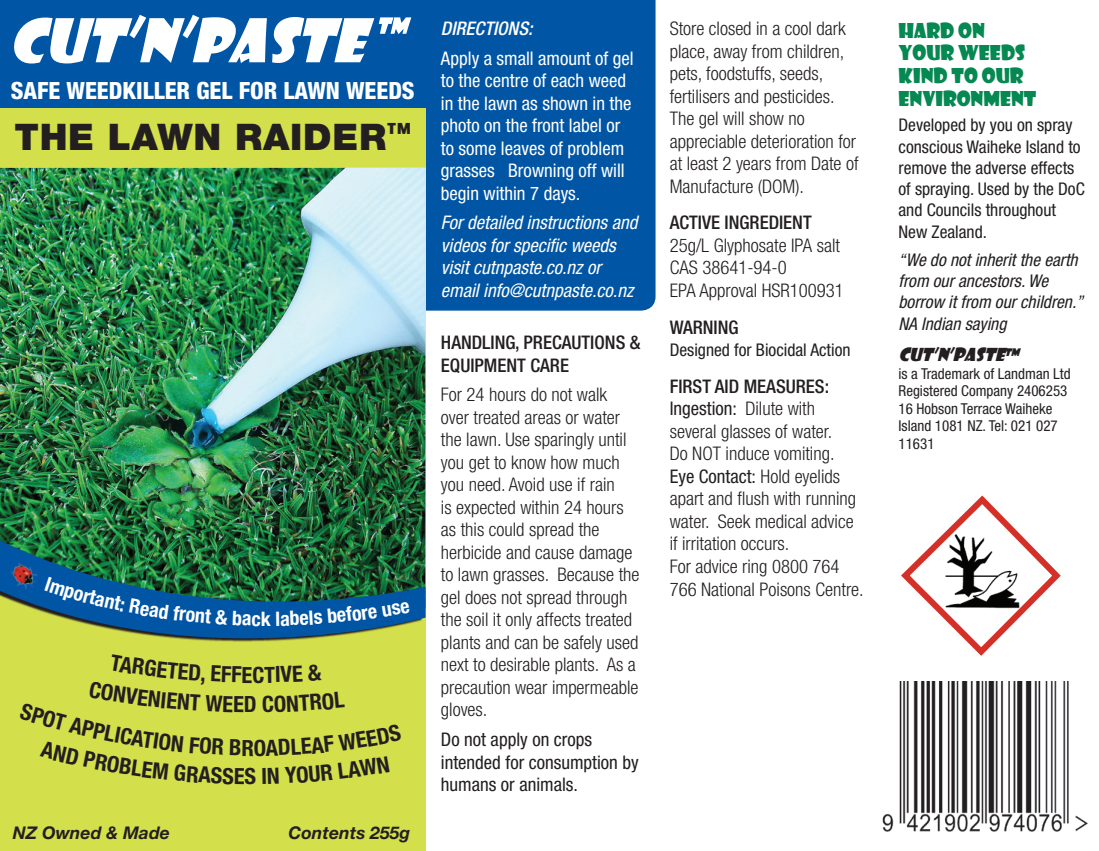
<style>
.page{position:relative;width:1099px;height:851px;background:#fff}
.page>*{position:absolute;margin:0;border:0;box-sizing:border-box;transform-origin:0 0}
.t1{font:900 36.75px "Helvetica Neue LT Std";letter-spacing:.02em;color:#231f20}
.t2{font:800 condensed 23.75px "Helvetica Neue LT Std";color:#fff}
.t3{font:700 condensed 22.5px "Helvetica Neue LT Std";color:#231f20}
.t4{font:20px/23px "Showcard Gothic";color:#058851}
.t5{font:700 condensed 20px "Helvetica Neue LT Std";color:#fff}
.t6{font:300 condensed 18.75px/22.5px "Helvetica Neue LT Std";color:#231f20}
.t7{font:condensed 18.75px/22.5px "Helvetica Neue LT Std";color:#fff}
.t8{font:italic condensed 18.75px/22.5px "Helvetica Neue LT Std";color:#fff}
.t9{font:500 condensed 18.75px/22.5px "Helvetica Neue LT Std";color:#231f20}
.t10{font:condensed 18.75px/22.5px "Helvetica Neue LT Std";color:#231f20}
.t11{font:italic 500 condensed 18.75px "Helvetica Neue LT Std";color:#fff}
.t12{font:condensed 17.5px/21.2px "Helvetica Neue LT Std";color:#231f20}
.t13{font:italic condensed 17.5px/21.2px "Helvetica Neue LT Std";color:#231f20}
.t14{font:italic 700 17.5px "Helvetica Neue LT Std";color:#231f20}
.t15{font:italic 17.5px "Showcard Gothic";color:#231f20}
.t16{font:condensed 15px/17.5px "Helvetica Neue LT Std";color:#231f20}
.s1{font-weight:400}
</style>
<div class="page">
<div style="left:0;top:0;width:655px;height:310px;background:#0155a5"></div>
<div style="left:0;top:109px;width:425px;height:741px;background:#d4df4c"></div>
<img style="left:0;top:168px;width:425px;height:352px">
<img style="left:0;top:520px;width:425px;height:122px">
<img style="left:7px;top:559px;width:35px;height:33px">
<img style="left:882px;top:681px;width:206px;height:150px">
<svg style="left:13px;top:15px;width:398px;height:48px"></svg>
<svg style="left:901px;top:495px;width:160px;height:161px"></svg>
<svg style="left:45px;top:577px;width:215px;height:49px;background:#0f5d84"></svg>
<div style="left:276px;top:601px;width:134px;height:25px;background:#0155a5"></div>
<p class="t2" style="left:11px;top:76px;width:405px">SAFE WEEDKILLER GEL FOR LAWN WEEDS</p>
<h1 class="t1" style="left:14px;top:115px;width:398px">THE LAWN RAIDER<sup>™</sup></h1>
<p class="t5" style="left:261px;top:606px;width:12px">k</p>
<p class="t3" style="left:241px;top:660px;width:24px">EC</p>
<p class="t3" style="left:244px;top:690px;width:14px">D</p>
<p class="t3" style="left:254px;top:734px;width:14px">O</p>
<p class="t3" style="left:244px;top:762px;width:13px">S</p>
<p class="t14" style="left:13px;top:821px;width:158px">NZ Owned &amp; Made</p>
<p class="t14" style="left:288px;top:821px;width:123px">Contents 255g</p>
<p class="t11" style="left:441px;top:17px;width:93px">DIRECTIONS:</p>
<p class="t7" style="left:441px;top:47px;width:194px">Apply a small amount of gel to the centre of each weed in the lawn as shown in the photo on the front label or to some leaves of problem grasses Browning off will begin within 7 days.</p>
<p class="t8" style="left:441px;top:212px;width:198px">For detailed instructions and videos for specific weeds visit cutnpaste.co.nz or email info@cutnpaste.co.nz</p>
<p class="t9" style="left:441px;top:331px;width:201px">HANDLING, PRECAUTIONS &amp;<br>EQUIPMENT CARE</p>
<p class="t6" style="left:441px;top:383px;width:200px">For 24 hours do not walk over treated areas or water the lawn. Use sparingly until you get to know how much you need. Avoid use if rain<br>is expected within 24 hours as this could spread the herbicide and cause damage to lawn grasses. Because the gel does not spread through the soil it only affects treated plants and can be safely used next to desirable plants. As a precaution wear impermeable gloves.</p>
<p class="t10" style="left:441px;top:727px;width:199px">Do not apply on crops intended for consumption by humans or animals.</p>
<p class="t6" style="left:669px;top:17px;width:190px">Store closed in a cool dark place, away from children, pets, foodstuffs, seeds, fertilisers and pesticides.<br>The gel will show no appreciable deterioration for at least 2 years from Date of<br>Manufacture (DOM).</p>
<p class="t9" style="left:669px;top:211px;width:70px">ACTIVE INGREDIENT</p>
<p class="t6" style="left:669px;top:234px;width:176px">25g/L Glyphosate IPA salt<br>CAS 38641-94-0<br>EPA Approval HSR100931</p>
<p class="t9" style="left:669px;top:315px;width:70px">WARNING</p>
<p class="t12" style="left:669px;top:339px;width:182px">Designed for Biocidal Action</p>
<p class="t9" style="left:669px;top:374px;width:18px">FIRST</p>
<p class="t9" style="left:715px;top:374px;width:53px">AID MEASURES</p>
<p class="t9" style="left:824px;top:374px;width:6px">:</p>
<p class="t6" style="left:669px;top:397px;width:195px"><span class="s1">Ingestion:</span> Dilute with several glasses of water.<br>Do NOT induce vomiting.<br><span class="s1">Eye Contact:</span> Hold eyelids apart and flush with running water. Seek medical advice if irritation occurs.<br>For advice ring 0800 764<br>766 National Poisons Centre.</p>
<p class="t4" style="left:898px;top:18px;width:139px">HARD ON<br>YOUR WEEDS<br>KIND TO OUR<br>ENVIRONMENT</p>
<p class="t12" style="left:898px;top:114px;width:188px">Developed by you on spray conscious Waiheke Island to remove the adverse effects of spraying. Used by the DoC and Councils throughout<br>New Zealand.</p>
<p class="t13" style="left:898px;top:249px;width:186px">“We do not inherit the earth from our ancestors. We borrow it from our children.”<br>NA Indian saying</p>
<p class="t15" style="left:898px;top:343px;width:126px">CUT’N’PASTE<sup>TM</sup></p>
<p class="t16" style="left:898px;top:365px;width:174px">is a Trademark of Landman Ltd<br>Registered Company 2406253<br>16 Hobson Terrace Waiheke<br>Island 1081 NZ. Tel: 021 027<br>11631</p>
</div>
